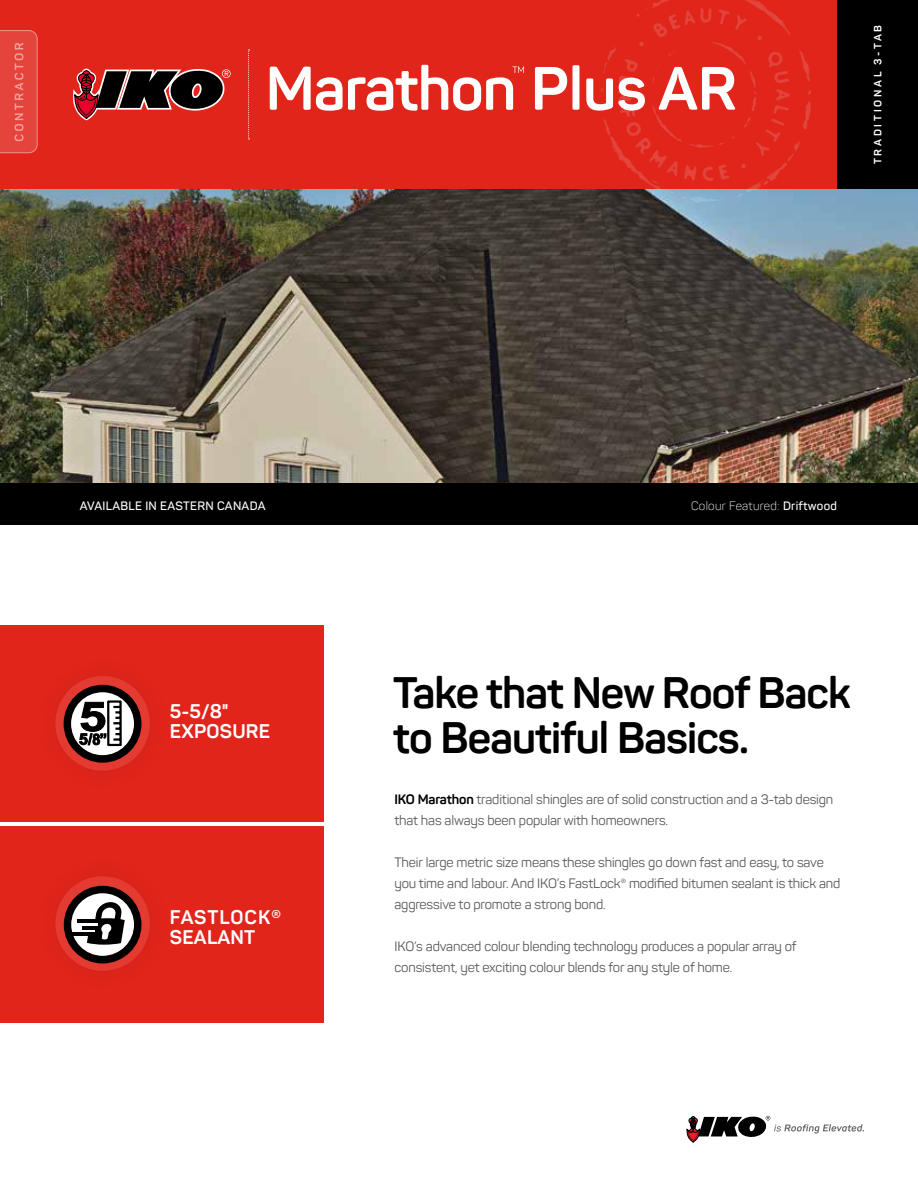
<style>
.page{position:relative;width:918px;height:1188px;background:#fff}
.page>*{position:absolute;margin:0;border:0;box-sizing:border-box;transform-origin:0 0}
.t1{font:700 60.15px "Panton";color:#fff}
.t2{font:700 43.5px/45px "Panton";letter-spacing:-.02em;color:#000}
.t3{font:700 19.5px/19.5px "Panton";letter-spacing:.01em;color:#fff}
.t4{font:13.5px/21px "Panton";letter-spacing:-.01em;color:#58595b}
.t5{font:600 12px "Panton";letter-spacing:.025em;color:#fff}
.t6{font:300 12px "Panton";letter-spacing:.025em;color:#fff}
.t7{font:700 10.5px "Panton";letter-spacing:.26em;color:#fff}
.s1{font-weight:600}
.s2{font-weight:700;color:#000}
</style>
<div class="page">
<div style="left:0;top:0;width:918px;height:189px;background:#e1251b"></div>
<div style="left:837px;top:0;width:81px;height:189px;background:#000"></div>
<img style="left:0;top:189px;width:918px;height:295px">
<div style="left:0;top:484px;width:918px;height:41px;background:#000"></div>
<div style="left:0;top:625px;width:324px;height:196px;background:#e1251b"></div>
<div style="left:0;top:827px;width:324px;height:196px;background:#e1251b"></div>
<svg style="left:55px;top:676px;width:95px;height:95px;background:#b82e27"></svg>
<svg style="left:55px;top:876px;width:95px;height:95px;background:#b92e27"></svg>
<svg style="left:70px;top:691px;width:65px;height:65px"></svg>
<div style="left:70px;top:891px;width:65px;height:65px;background:#fff;border-radius:50%"></div>
<svg style="left:87px;top:902px;width:38px;height:43px"></svg>
<svg style="left:72px;top:930px;width:22px;height:3px"></svg>
<hr style="left:82px;top:926px;width:16px;height:4px;background:#000">
<hr style="left:75px;top:923px;width:23px;height:3px;background:#fff">
<hr style="left:77px;top:919px;width:24px;height:4px;background:#000">
<hr style="left:70px;top:933px;width:27px;height:3px;background:#000">
<div style="left:64px;top:886px;width:77px;height:77px;border:7px solid #000;border-radius:50%"></div>
<div style="left:64px;top:685px;width:77px;height:78px;border:7px solid #000;border-radius:50%"></div>
<svg style="left:79px;top:699px;width:44px;height:48px;background:#838383"></svg>
<svg style="left:248px;top:50px;width:2px;height:90px"></svg>
<svg style="left:73px;top:69px;width:158px;height:51px"></svg>
<svg style="left:270px;top:65px;width:254px;height:46px"></svg>
<svg style="left:686px;top:1115px;width:178px;height:28px"></svg>
<svg style="left:0;top:30px;width:38px;height:124px;background:#e64c44"></svg>
<img style="left:559px;top:0;width:292px;height:243px">
<h1 class="t1" style="left:531px;top:51px;width:208px">Plus AR</h1>
<p class="t7" style="left:871px;top:164px;width:141px;rotate:-90deg">TRADITIONAL 3-TAB</p>
<p class="t5" style="left:80px;top:498px;width:187px">AVAILABLE IN EASTERN CANADA</p>
<p class="t6" style="left:691px;top:498px;width:147px">Colour Featured: <span class="s1">Driftwood</span></p>
<h3 class="t3" style="left:170px;top:702px;width:102px">5-5/8"<br>EXPOSURE</h3>
<h3 class="t3" style="left:170px;top:907px;width:113px">FASTLOCK<sup>®<br></sup>SEALANT</h3>
<h2 class="t2" style="left:393px;top:670px;width:459px">Take that New Roof Back to Beautiful Basics.</h2>
<p class="t4" style="left:394px;top:789px;width:440px"><span class="s2">IKO Marathon</span> traditional shingles are of solid construction and a 3-tab design that has always been popular with homeowners.</p>
<p class="t4" style="left:394px;top:852px;width:447px">Their large metric size means these shingles go down fast and easy, to save you time and labour. And IKO’s FastLock<sup>®</sup> modified bitumen sealant is thick and aggressive to promote a strong bond.</p>
<p class="t4" style="left:395px;top:936px;width:404px">IKO’s advanced colour blending technology produces a popular array of consistent, yet exciting colour blends for any style of home.</p>
</div>
